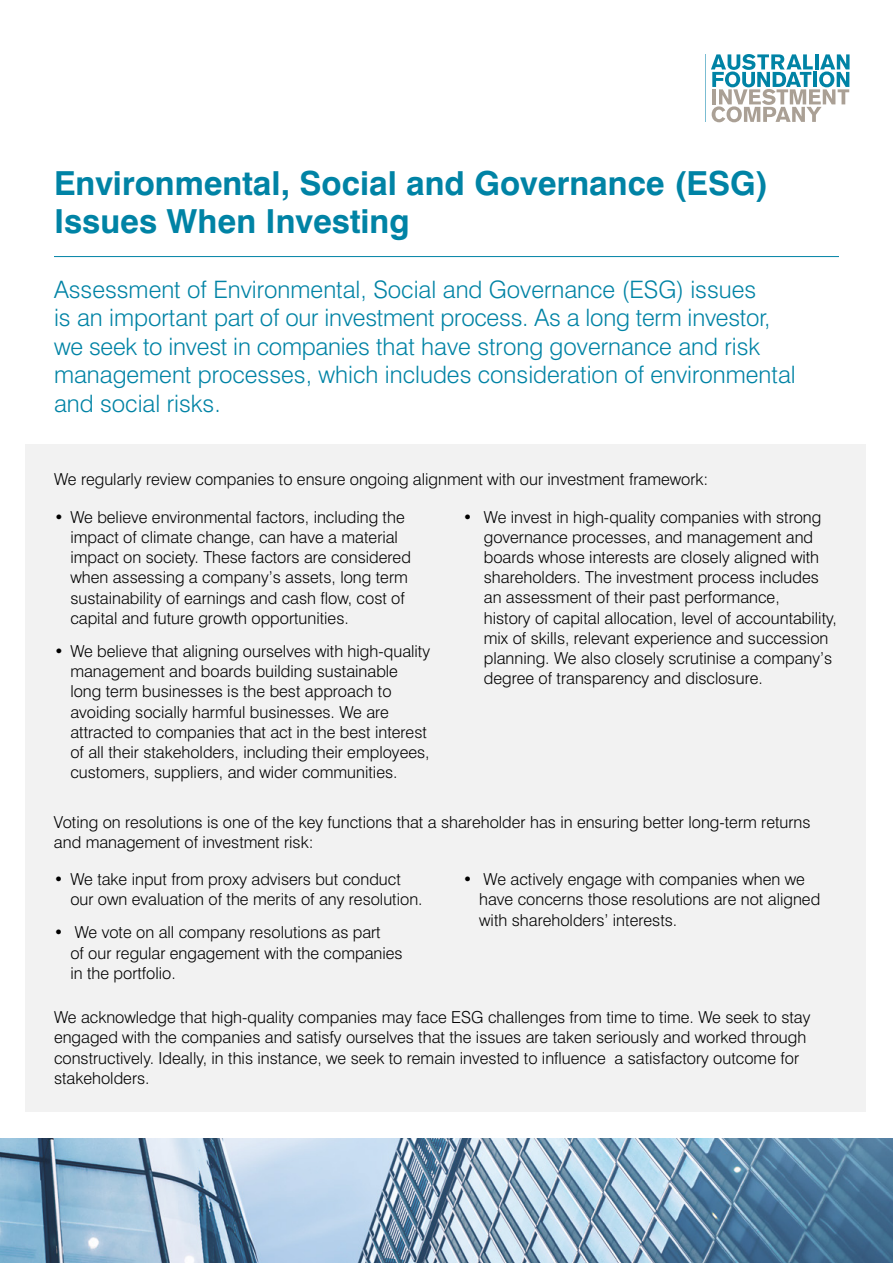
<style>
.page{position:relative;width:893px;height:1263px;background:#fff}
.page>*{position:absolute;margin:0;border:0;box-sizing:border-box;transform-origin:0 0}
.t1{font:700 33.15px/38.1px "Swiss 721 BT";color:#0083a5}
.t2{font:300 24px/28.5px "Swiss 721 BT";color:#0083a5}
.t3{font:300 16.5px/20.2px "Swiss 721 BT";color:#000}
</style>
<div class="page">
<div style="left:26px;top:444px;width:840px;height:668px;background:#f2f2f2"></div>
<img style="left:0;top:1139px;width:893px;height:124px">
<hr style="left:705px;top:54px;width:1px;height:68px;background:#7bbdd2">
<svg style="left:711px;top:54px;width:138px;height:68px"></svg>
<hr style="left:54px;top:256px;width:785px;height:1px;background:#0083a5">
<h1 class="t1" style="left:54px;top:163px;width:716px">Environmental, Social and Governance (ESG)<br>Issues When Investing</h1>
<p class="t2" style="left:54px;top:275px;width:743px">Assessment of Environmental, Social and Governance (ESG) issues<br>is an important part of our investment process. As a long term investor, we seek to invest in companies that have strong governance and risk management processes, which includes consideration of environmental and social risks.</p>
<p class="t3" style="left:54px;top:469px;width:656px">We regularly review companies to ensure ongoing alignment with our investment framework:</p>
<p class="t3" style="left:70px;top:506px;width:342px;text-indent:-16px">• We believe environmental factors, including the impact of climate change, can have a material impact on society. These factors are considered when assessing a company’s assets, long term sustainability of earnings and cash flow, cost of capital and future growth opportunities.</p>
<p class="t3" style="left:70px;top:641px;width:361px;text-indent:-16px">• We believe that aligning ourselves with high-quality management and boards building sustainable long term businesses is the best approach to avoiding socially harmful businesses. We are attracted to companies that act in the best interest of all their stakeholders, including their employees, customers, suppliers, and wider communities.</p>
<p class="t3" style="left:484px;top:506px;width:355px;text-indent:-21px">• We invest in high-quality companies with strong governance processes, and management and boards whose interests are closely aligned with shareholders. The investment process includes an assessment of their past performance,<br>history of capital allocation, level of accountability, mix of skills, relevant experience and succession planning. We also closely scrutinise a company’s degree of transparency and disclosure.</p>
<p class="t3" style="left:54px;top:811px;width:758px">Voting on resolutions is one of the key functions that a shareholder has in ensuring better long-term returns and management of investment risk:</p>
<p class="t3" style="left:70px;top:869px;width:354px;text-indent:-16px">• We take input from proxy advisers but conduct our own evaluation of the merits of any resolution.</p>
<p class="t3" style="left:70px;top:922px;width:334px;text-indent:-16px">• We vote on all company resolutions as part<br>of our regular engagement with the companies in the portfolio.</p>
<p class="t3" style="left:479px;top:869px;width:343px;text-indent:-16px">• We actively engage with companies when we have concerns those resolutions are not aligned with shareholders’ interests.</p>
<p class="t3" style="left:54px;top:1007px;width:758px">We acknowledge that high-quality companies may face ESG challenges from time to time. We seek to stay engaged with the companies and satisfy ourselves that the issues are taken seriously and worked through constructively. Ideally, in this instance, we seek to remain invested to influence a satisfactory outcome for stakeholders.</p>
</div>
